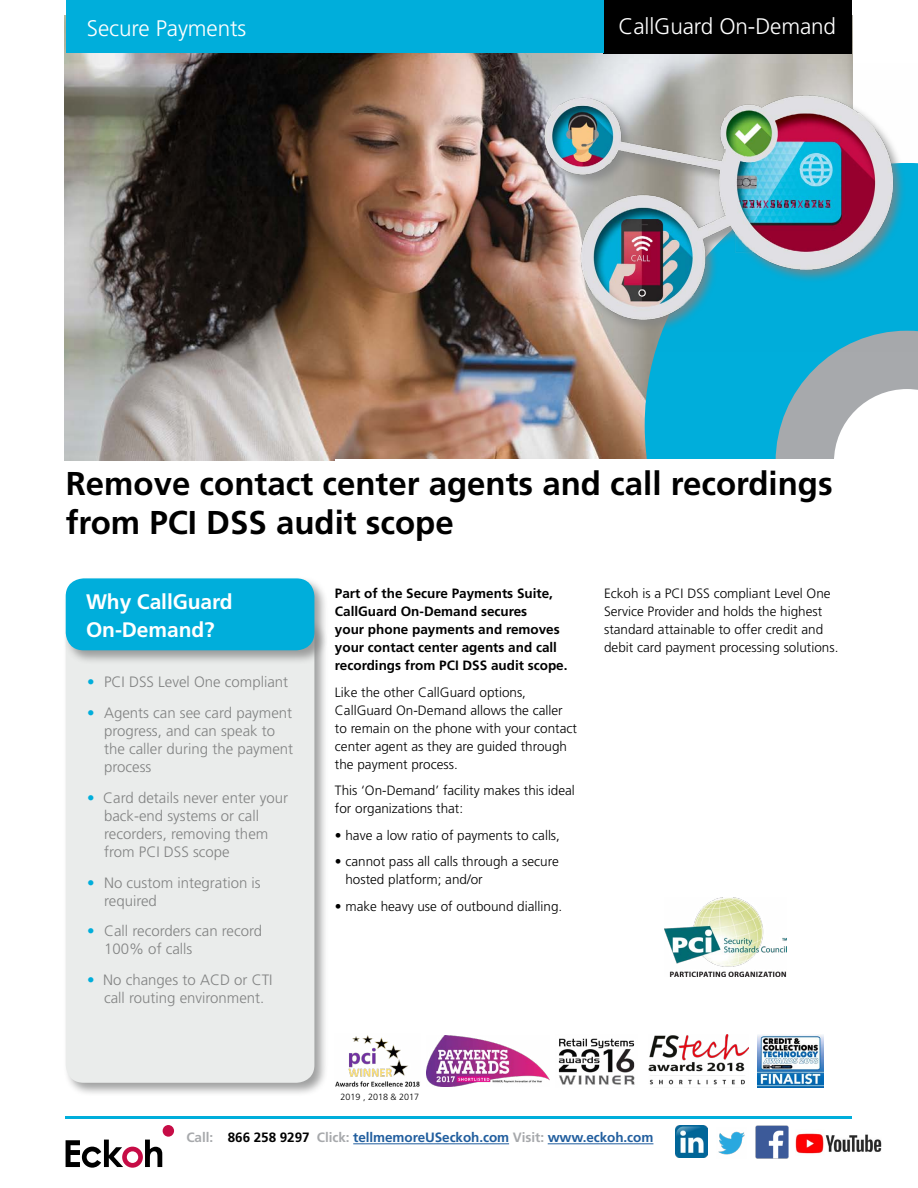
<style>
.page{position:relative;width:918px;height:1188px;background:#fff}
.page>*{position:absolute;margin:0;border:0;box-sizing:border-box;transform-origin:0 0}
.t1{font:700 33px/39.6px "Frutiger LT Std";color:#000}
.t2{font:300 22.5px "Frutiger LT Std";letter-spacing:-.005em;color:#fff}
.t3{font:700 21px/28.5px "Frutiger LT Std";letter-spacing:-.005em;color:#fff}
.t4{font:300 15px/18px "Frutiger LT Std";color:#828383}
.t5{font:300 13.5px/18px "Frutiger LT Std";color:#000}
.t6{font:700 13.5px/18px "Frutiger LT Std";color:#000}
.t7{font:700 13.5px "Frutiger LT Std";letter-spacing:-.005em;color:#215e9e}
.t8{font:300 9px "Frutiger LT Std";color:#000}
.s1{font-weight:700;color:#00aedb}
.s2{color:#00aedb}
.s3{color:#a7a9ac}
.s4{color:#000}
</style>
<div class="page">
<hr style="left:66px;top:1116px;width:786px;height:3px;background:#00aedb">
<svg style="left:66px;top:1140px;width:96px;height:28px"></svg>
<div style="left:163px;top:1125px;width:11px;height:12px;background:#c60c46;border-radius:50%"></div>
<img style="left:676px;top:1126px;width:32px;height:32px">
<img style="left:718px;top:1131px;width:27px;height:24px">
<img style="left:796px;top:1133px;width:85px;height:21px">
<img style="left:756px;top:1126px;width:33px;height:33px">
<hr style="left:353px;top:1143px;width:156px;height:1px;background:#215e9e">
<hr style="left:548px;top:1143px;width:105px;height:1px;background:#215e9e">
<img style="left:65px;top:16px;width:787px;height:444px">
<div style="left:604px;top:0;width:248px;height:54px;background:#000"></div>
<div style="left:66px;top:0;width:538px;height:53px;background:#00aedb"></div>
<div style="left:63px;top:616px;width:265px;height:481px;background:#828383;opacity:.75"></div>
<div style="left:66px;top:618px;width:248px;height:465px;background:#eaeceb;border-radius:18px"></div>
<div style="left:63px;top:576px;width:265px;height:88px;background:#828383;opacity:.75"></div>
<div style="left:66px;top:578px;width:248px;height:72px;background:#00aedb;border-radius:18px"></div>
<img style="left:335px;top:1035px;width:85px;height:52px">
<img style="left:649px;top:1035px;width:99px;height:50px">
<img style="left:757px;top:1035px;width:66px;height:52px">
<img style="left:427px;top:1035px;width:122px;height:52px">
<img style="left:558px;top:1038px;width:77px;height:47px">
<img style="left:664px;top:897px;width:122px;height:80px">
<div style="left:645px;top:352px;width:131px;height:107px;background:#00aedb"></div>
<svg style="left:776px;top:352px;width:142px;height:107px"></svg>
<div style="left:335px;top:459px;width:582px;height:395px;background:#fff"></div>
<img style="left:519px;top:64px;width:399px;height:288px">
<h2 class="t2" style="left:87px;top:16px;width:161px">Secure Payments</h2>
<h2 class="t2" style="left:618px;top:13px;width:219px">CallGuard On-Demand</h2>
<h1 class="t1" style="left:66px;top:464px;width:769px">Remove contact center agents and call recordings from PCI DSS audit scope</h1>
<h3 class="t3" style="left:86px;top:588px;width:148px">Why CallGuard<br>On-Demand?</h3>
<p class="t4" style="left:87px;top:673px;width:203px"><span class="s1">•</span> PCI DSS Level One compliant</p>
<p class="t4" style="left:104px;top:704px;width:191px;text-indent:-17px"><span class="s2">•</span> Agents can see card payment progress, and can speak to the caller during the payment process</p>
<p class="t4" style="left:104px;top:789px;width:185px;text-indent:-17px"><span class="s2">•</span> Card details never enter your back-end systems or call recorders, removing them from PCI DSS scope</p>
<p class="t4" style="left:104px;top:874px;width:158px;text-indent:-17px"><span class="s2">•</span> No custom integration is required</p>
<p class="t4" style="left:104px;top:922px;width:160px;text-indent:-17px"><span class="s2">•</span> Call recorders can record<br>100% of calls</p>
<p class="t4" style="left:87px;top:971px;width:187px;text-align:center"><span class="s2">•</span> No changes to ACD or CTI call routing environment.</p>
<p class="t6" style="left:335px;top:584px;width:234px">Part of the Secure Payments Suite, CallGuard On-Demand secures<br>your phone payments and removes your contact center agents and call recordings from PCI DSS audit scope.</p>
<p class="t5" style="left:335px;top:683px;width:244px">Like the other CallGuard options, CallGuard On-Demand allows the caller to remain on the phone with your contact center agent as they are guided through the payment process.</p>
<p class="t5" style="left:335px;top:782px;width:242px">This ‘On-Demand’ facility makes this ideal for organizations that:</p>
<p class="t5" style="left:335px;top:826px;width:227px">• have a low ratio of payments to calls,</p>
<p class="t5" style="left:345px;top:853px;width:215px;text-indent:-11px">• cannot pass all calls through a secure hosted platform; and/or</p>
<p class="t5" style="left:335px;top:897px;width:229px">• make heavy use of outbound dialling.</p>
<p class="t5" style="left:604px;top:585px;width:236px">Eckoh is a PCI DSS compliant Level One Service Provider and holds the highest standard attainable to offer credit and debit card payment processing solutions.</p>
<p class="t8" style="left:341px;top:1091px;width:80px">2019 , 2018 &amp; 2017</p>
<p class="t7" style="left:186px;top:1130px;width:469px"><span class="s3">Call:</span> <span class="s4">866 258 9297</span> <span class="s3">Click:</span> tellmemoreUSeckoh.com <span class="s3">Visit:</span> www.eckoh.com</p>
</div>
